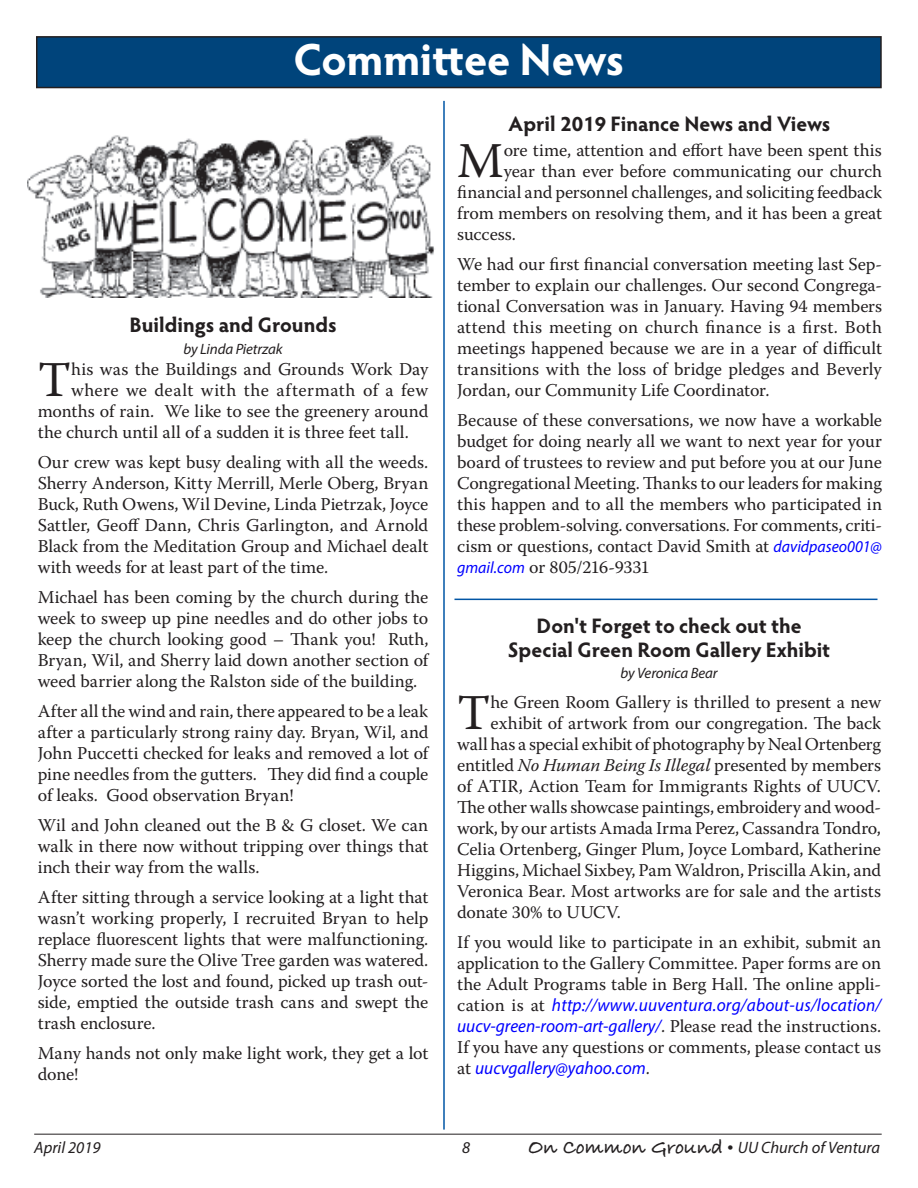
<style>
.page{position:relative;width:918px;height:1188px;background:#fff}
.page>*{position:absolute;margin:0;border:0;box-sizing:border-box;transform-origin:0 0}
.Body_text_12_14{font:49.8px "Warnock Pro";color:#231f20}
.Header-18_20-6aftr{font:700 45px "Hypatia Sans Pro";letter-spacing:-.005em;color:#fff}
.Header-14_16-3aftr{font:700 21px/24px "Hypatia Sans Pro";color:#231f20;text-align:center}
.Body_text_12_14-2{font:18px/21px "Warnock Pro";letter-spacing:-.005em;color:#231f20;text-align:justify}
.Body_text_12_14-3{font:18px "Warnock Pro";letter-spacing:.025em;color:#231f20}
.t1{font:italic 16.5px "Myriad Pro";color:#231f20}
.Header-14_16-3aftr-2{font:italic 15px "Myriad Pro";letter-spacing:-.01em;color:#231f20}
.Sermon_speaker{font:italic 15px "Myriad Pro";letter-spacing:-.01em;color:#231f20}
.s1{font-family:"Myriad Pro";font-style:italic;font-size:16.5px;color:#00f}
.s2{font-style:italic}
.s3{font-family:"Myriad Pro";font-style:italic;color:#00f}
.s4{font-family:"Bradley Hand ITCTT";font-weight:700;font-style:normal;font-size:21px}
.s5{font-style:normal;font-size:21px}
</style>
<div class="page">
<hr style="left:34px;top:1134px;width:848px;height:1px;background:#231f20">
<div style="left:37px;top:37px;width:844px;height:51px;background:#00447b"></div>
<div style="left:36px;top:36px;width:846px;height:52px;border:2px solid #231f20"></div>
<img style="left:27px;top:135px;width:408px;height:163px">
<hr style="left:443px;top:101px;width:2px;height:1029px;background:#0155a5">
<hr style="left:454px;top:599px;width:424px;height:1px;background:#0155a5">
<p class="Header-18_20-6aftr" style="left:293px;top:28px;width:332px">Committee News</p>
<p class="Header-14_16-3aftr" style="left:129px;top:312px;width:209px">Buildings and Grounds</p>
<p class="Header-14_16-3aftr-2" style="left:184px;top:340px;width:101px">by Linda Pietrzak</p>
<p class="Body_text_12_14" style="left:38px;top:350px;width:35px">T</p>
<p class="Body_text_12_14-2" style="left:71px;top:358px;width:359px">his was the Buildings and Grounds Work Day</p>
<p class="Body_text_12_14-3" style="left:71px;top:379px;width:359px">where we dealt with the aftermath of a few</p>
<p class="Body_text_12_14-2" style="left:38px;top:400px;width:392px">months of rain. We like to see the greenery around</p>
<p class="Body_text_12_14-2" style="left:38px;top:421px;width:373px">the church until all of a sudden it is three feet tall.</p>
<p class="Body_text_12_14-2" style="left:38px;top:451px;width:392px">Our crew was kept busy dealing with all the weeds.<br>Sherry Anderson, Kitty Merrill, Merle Oberg, Bryan Buck, Ruth Owens, Wil Devine, Linda Pietrzak, Joyce Sattler, Geoff Dann, Chris Garlington, and Arnold Black from the Meditation Group and Michael dealt with weeds for at least part of the time.</p>
<p class="Body_text_12_14-2" style="left:38px;top:586px;width:392px">Michael has been coming by the church during the week to sweep up pine needles and do other jobs to keep the church looking good – Thank you! Ruth, Bryan, Wil, and Sherry laid down another section of weed barrier along the Ralston side of the building.</p>
<p class="Body_text_12_14-2" style="left:38px;top:700px;width:392px">After all the wind and rain, there appeared to be a leak after a particularly strong rainy day. Bryan, Wil, and John Puccetti checked for leaks and removed a lot of pine needles from the gutters. They did find a couple of leaks. Good observation Bryan!</p>
<p class="Body_text_12_14-2" style="left:38px;top:814px;width:392px">Wil and John cleaned out the B &amp; G closet. We can walk in there now without tripping over things that inch their way from the walls.</p>
<p class="Body_text_12_14-2" style="left:38px;top:886px;width:392px">After sitting through a service looking at a light that wasn’t working properly, I recruited Bryan to help replace fluorescent lights that were malfunctioning.<br>Sherry made sure the Olive Tree garden was watered.<br>Joyce sorted the lost and found, picked up trash out&shy;side, emptied the outside trash cans and swept the trash enclosure.</p>
<p class="Body_text_12_14-2" style="left:38px;top:1042px;width:392px">Many hands not only make light work, they get a lot done!</p>
<p class="Header-14_16-3aftr" style="left:509px;top:110px;width:323px">April 2019 Finance News and Views</p>
<p class="Body_text_12_14" style="left:457px;top:131px;width:48px">M</p>
<p class="Body_text_12_14-2" style="left:504px;top:139px;width:380px">ore time, attention and effort have been spent this</p>
<p class="Body_text_12_14-2" style="left:504px;top:160px;width:380px">year than ever before communicating our church</p>
<p class="Body_text_12_14-2" style="left:457px;top:182px;width:426px">financial and personnel challenges, and soliciting feedback</p>
<p class="Body_text_12_14-2" style="left:457px;top:203px;width:426px">from members on resolving them, and it has been a great</p>
<p class="Body_text_12_14-2" style="left:457px;top:224px;width:60px">success.</p>
<p class="Body_text_12_14-2" style="left:457px;top:254px;width:426px">We had our first financial conversation meeting last Sep&shy;tember to explain our challenges. Our second Congrega&shy;tional Conversation was in January. Having 94 members attend this meeting on church finance is a first. Both meetings happened because we are in a year of difficult transitions with the loss of bridge pledges and Beverly Jordan, our Community Life Coordinator.</p>
<p class="Body_text_12_14-2" style="left:457px;top:410px;width:426px">Because of these conversations, we now have a workable budget for doing nearly all we want to next year for your board of trustees to review and put before you at our June Congregational Meeting. Thanks to our leaders for making this happen and to all the members who participated in these problem-solving. conversations. For comments, criti&shy;cism or questions, contact David Smith at <span class="s1">davidpaseo001@ gmail.com</span> or 805/216-9331</p>
<p class="Header-14_16-3aftr" style="left:508px;top:613px;width:324px">Don't Forget to check out the<br>Special Green Room Gallery Exhibit</p>
<p class="Sermon_speaker" style="left:621px;top:664px;width:99px">by Veronica Bear</p>
<p class="Body_text_12_14" style="left:457px;top:683px;width:35px">T</p>
<p class="Body_text_12_14-2" style="left:491px;top:691px;width:392px">he Green Room Gallery is thrilled to present a new</p>
<p class="Body_text_12_14-2" style="left:491px;top:712px;width:392px">exhibit of artwork from our congregation. The back</p>
<p class="Body_text_12_14-2" style="left:457px;top:733px;width:425px">wall has a special exhibit of photography by Neal Ortenberg</p>
<p class="Body_text_12_14-2" style="left:457px;top:754px;width:425px">entitled <span class="s2">No Human Being Is Illegal</span> presented by members</p>
<p class="Body_text_12_14-2" style="left:457px;top:775px;width:425px">of ATIR, Action Team for Immigrants Rights of UUCV.</p>
<p class="Body_text_12_14-2" style="left:457px;top:796px;width:425px">The other walls showcase paintings, embroidery and wood-</p>
<p class="Body_text_12_14-2" style="left:457px;top:817px;width:425px">work, by our artists Amada Irma Perez, Cassandra Tondro,</p>
<p class="Body_text_12_14-2" style="left:457px;top:838px;width:425px">Celia Ortenberg, Ginger Plum, Joyce Lombard, Katherine</p>
<p class="Body_text_12_14-2" style="left:457px;top:859px;width:425px">Higgins, Michael Sixbey, Pam Waldron, Priscilla Akin, and</p>
<p class="Body_text_12_14-2" style="left:457px;top:880px;width:425px">Veronica Bear. Most artworks are for sale and the artists</p>
<p class="Body_text_12_14-2" style="left:457px;top:901px;width:165px">donate 30% to UUCV.</p>
<p class="Body_text_12_14-2" style="left:457px;top:931px;width:426px">If you would like to participate in an exhibit, submit an application to the Gallery Committee. Paper forms are on the Adult Programs table in Berg Hall. The online appli&shy;cation is at <span class="s3">http://www.uuventura.org/about-us/location/ uucv-green-room-art-gallery/</span>. Please read the instructions.<br>If you have any questions or comments, please contact us at <span class="s3">uucvgallery@yahoo.com</span>.</p>
<p class="t1" style="left:34px;top:1137px;width:68px">April 2019</p>
<p class="t1" style="left:462px;top:1137px;width:10px">8</p>
<p class="t1" style="left:528px;top:1137px;width:354px"><span class="s4">On Common Ground</span> <span class="s5">•</span> UU Church of Ventura</p>
</div>
